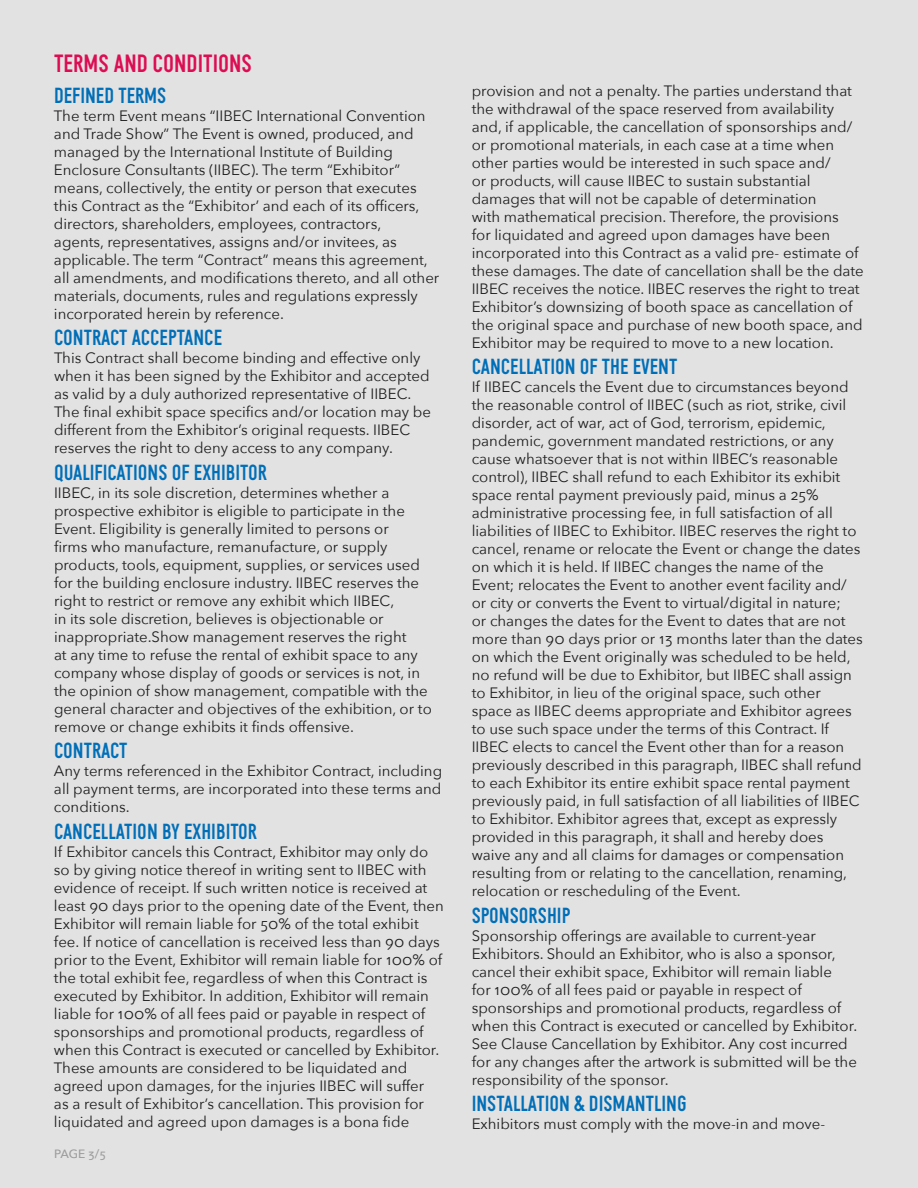
<style>
.page{position:relative;width:918px;height:1188px;background:#fff}
.page>*{position:absolute;margin:0;border:0;box-sizing:border-box;transform-origin:0 0}
.t1{font:24px "Framer Sans 600";color:#dc0d53}
.t2{font:21px "Framer Sans 600";color:#006fb8}
.t3{font:15px/18px "Avenir Next";color:#1e1e1e}
.t4{font:500 12px "Avenir Next";color:#9c9c9d}
</style>
<div class="page">
<h1 class="t1" style="left:54px;top:46px;width:199px">TERMS AND CONDITIONS</h1>
<h2 class="t2" style="left:54px;top:80px;width:114px">DEFINED TERMS</h2>
<p class="t3" style="left:54px;top:106px;width:387px">The term Event means “IIBEC International Convention and Trade Show” The Event is owned, produced, and managed by the International Institute of Building Enclosure Consultants (IIBEC). The term “Exhibitor” means, collectively, the entity or person that executes this Contract as the “Exhibitor’ and each of its officers, directors, shareholders, employees, contractors,<br>agents, representatives, assigns and/or invitees, as applicable. The term “Contract” means this agreement, all amendments, and modifications thereto, and all other materials, documents, rules and regulations expressly incorporated herein by reference.</p>
<h2 class="t2" style="left:54px;top:322px;width:170px">CONTRACT ACCEPTANCE</h2>
<p class="t3" style="left:54px;top:349px;width:378px">This Contract shall become binding and effective only when it has been signed by the Exhibitor and accepted as valid by a duly authorized representative of IIBEC.<br>The final exhibit space specifics and/or location may be different from the Exhibitor’s original requests. IIBEC reserves the right to deny access to any company.</p>
<h2 class="t2" style="left:54px;top:457px;width:215px">QUALIFICATIONS OF EXHIBITOR</h2>
<p class="t3" style="left:54px;top:483px;width:379px">IIBEC, in its sole discretion, determines whether a prospective exhibitor is eligible to participate in the Event. Eligibility is generally limited to persons or<br>firms who manufacture, remanufacture, or supply products, tools, equipment, supplies, or services used for the building enclosure industry. IIBEC reserves the right to restrict or remove any exhibit which IIBEC,<br>in its sole discretion, believes is objectionable or inappropriate.Show management reserves the right<br>at any time to refuse the rental of exhibit space to any company whose display of goods or services is not, in the opinion of show management, compatible with the general character and objectives of the exhibition, or to remove or change exhibits it finds offensive.</p>
<h2 class="t2" style="left:54px;top:735px;width:75px">CONTRACT</h2>
<p class="t3" style="left:54px;top:762px;width:390px;text-align:justify">Any terms referenced in the Exhibitor Contract, including all payment terms, are incorporated into these terms and conditions.</p>
<h2 class="t2" style="left:54px;top:816px;width:205px">CANCELLATION BY EXHIBITOR</h2>
<p class="t3" style="left:54px;top:842px;width:391px">If Exhibitor cancels this Contract, Exhibitor may only do so by giving notice thereof in writing sent to IIBEC with evidence of receipt. If such written notice is received at least 90 days prior to the opening date of the Event, then Exhibitor will remain liable for 50% of the total exhibit fee. If notice of cancellation is received less than 90 days prior to the Event, Exhibitor will remain liable for 100% of the total exhibit fee, regardless of when this Contract is executed by Exhibitor. In addition, Exhibitor will remain liable for 100% of all fees paid or payable in respect of sponsorships and promotional products, regardless of when this Contract is executed or cancelled by Exhibitor.<br>These amounts are considered to be liquidated and agreed upon damages, for the injuries IIBEC will suffer<br>as a result of Exhibitor’s cancellation. This provision for liquidated and agreed upon damages is a bona fide</p>
<p class="t4" style="left:54px;top:1144px;width:53px">PAGE 3/5</p>
<p class="t3" style="left:472px;top:81px;width:394px">provision and not a penalty. The parties understand that the withdrawal of the space reserved from availability and, if applicable, the cancellation of sponsorships and/ or promotional materials, in each case at a time when other parties would be interested in such space and/<br>or products, will cause IIBEC to sustain substantial damages that will not be capable of determination<br>with mathematical precision. Therefore, the provisions<br>for liquidated and agreed upon damages have been incorporated into this Contract as a valid pre- estimate of these damages. The date of cancellation shall be the date IIBEC receives the notice. IIBEC reserves the right to treat Exhibitor’s downsizing of booth space as cancellation of the original space and purchase of new booth space, and Exhibitor may be required to move to a new location.</p>
<h2 class="t2" style="left:472px;top:351px;width:207px">CANCELLATION OF THE EVENT</h2>
<p class="t3" style="left:472px;top:377px;width:393px">If IIBEC cancels the Event due to circumstances beyond the reasonable control of IIBEC (such as riot, strike, civil disorder, act of war, act of God, terrorism, epidemic, pandemic, government mandated restrictions, or any cause whatsoever that is not within IIBEC’s reasonable control), IIBEC shall refund to each Exhibitor its exhibit space rental payment previously paid, minus a 25% administrative processing fee, in full satisfaction of all liabilities of IIBEC to Exhibitor. IIBEC reserves the right to cancel, rename or relocate the Event or change the dates on which it is held. If IIBEC changes the name of the Event; relocates the Event to another event facility and/ or city or converts the Event to virtual/digital in nature;<br>or changes the dates for the Event to dates that are not more than 90 days prior or 13 months later than the dates on which the Event originally was scheduled to be held, no refund will be due to Exhibitor, but IIBEC shall assign to Exhibitor, in lieu of the original space, such other space as IIBEC deems appropriate and Exhibitor agrees to use such space under the terms of this Contract. If IIBEC elects to cancel the Event other than for a reason previously described in this paragraph, IIBEC shall refund to each Exhibitor its entire exhibit space rental payment previously paid, in full satisfaction of all liabilities of IIBEC to Exhibitor. Exhibitor agrees that, except as expressly provided in this paragraph, it shall and hereby does waive any and all claims for damages or compensation resulting from or relating to the cancellation, renaming, relocation or rescheduling of the Event.</p>
<h2 class="t2" style="left:472px;top:900px;width:100px">SPONSORSHIP</h2>
<p class="t3" style="left:472px;top:926px;width:387px">Sponsorship offerings are available to current-year Exhibitors. Should an Exhibitor, who is also a sponsor, cancel their exhibit space, Exhibitor will remain liable<br>for 100% of all fees paid or payable in respect of sponsorships and promotional products, regardless of when this Contract is executed or cancelled by Exhibitor.<br>See Clause Cancellation by Exhibitor. Any cost incurred for any changes after the artwork is submitted will be the responsibility of the sponsor.</p>
<h2 class="t2" style="left:472px;top:1088px;width:216px">INSTALLATION &amp; DISMANTLING</h2>
<p class="t3" style="left:472px;top:1114px;width:355px">Exhibitors must comply with the move-in and move-</p>
</div>
